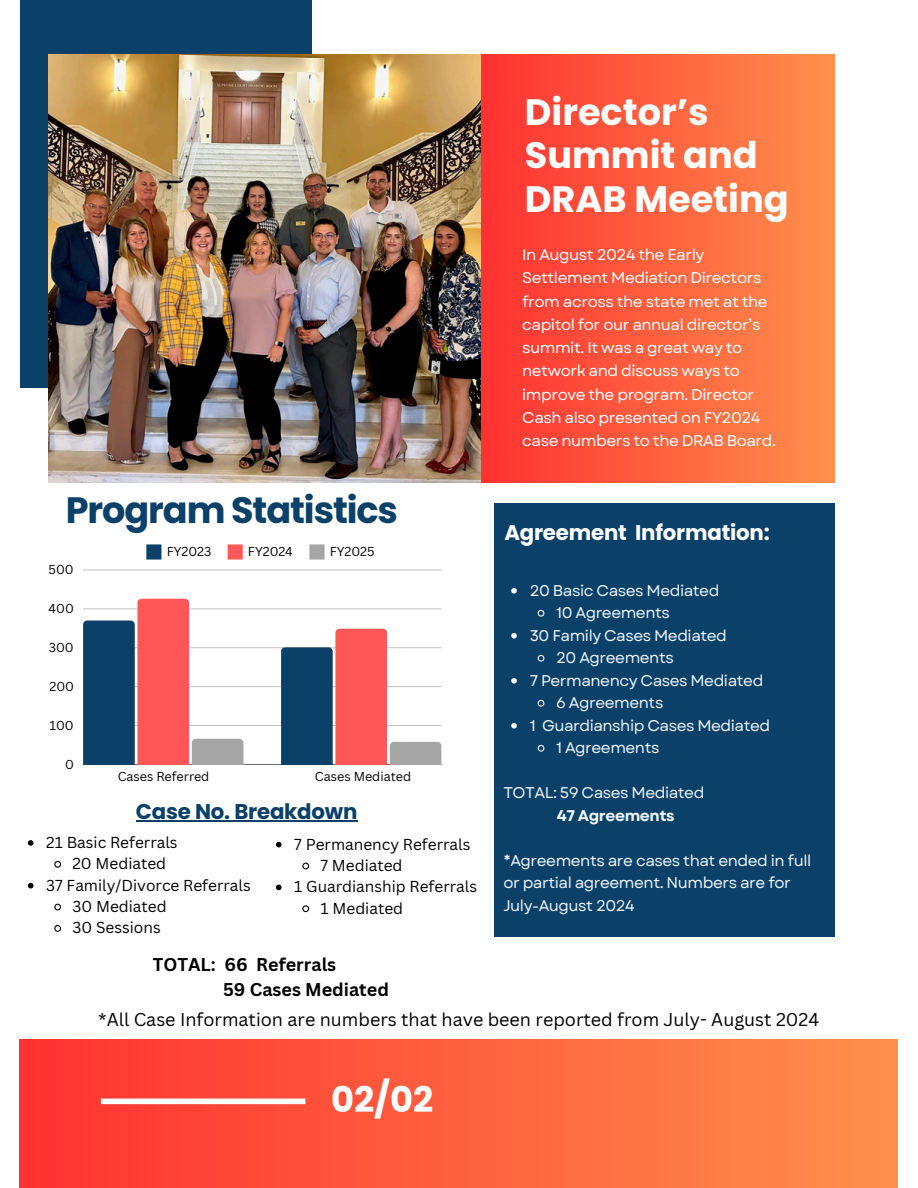
<style>
.page{position:relative;width:918px;height:1188px;background:#fff}
.page>*{position:absolute;margin:0;border:0;box-sizing:border-box;transform-origin:0 0}
.t1{font:700 36.75px/43.3px "Poppins";color:#fff}
.t2{font:700 36.75px "Poppins";letter-spacing:-.03em;color:#0b4068}
.t3{font:700 35.25px "Poppins";color:#fff}
.t4{font:700 21.3px "Poppins";letter-spacing:-.01em;color:#fff}
.t5{font:700 21.3px "Poppins";letter-spacing:-.01em;color:#0b4068}
.t6{font:18px "Canva Sans";color:#000}
.t7{font:700 18px/24.8px "Canva Sans";color:#000}
.t8{font:15.45px/22.5px "Garet";letter-spacing:-.03em;color:#eff8ff}
.t9{font:15.45px/23.2px "Garet";letter-spacing:-.03em;color:#fff}
.t10{font:15.45px "Canva Sans";color:#000}
.t11{font:700 15.45px "Garet";letter-spacing:-.03em;color:#eff8ff}
.t12{font:12.6px "Canva Sans";color:#000}
</style>
<div class="page">
<div style="left:480px;top:55px;width:354px;height:427px;background:linear-gradient(to right,#ff3131,#ff904d)"></div>
<div style="left:20px;top:0;width:292px;height:388px;background:#0b4068"></div>
<div style="left:20px;top:1039px;width:878px;height:149px;background:linear-gradient(to right,#ff3131,#ff904d)"></div>
<div style="left:494px;top:504px;width:340px;height:433px;background:#0b4068"></div>
<div style="left:101px;top:1099px;width:204px;height:5px;background:#fff"></div>
<img style="left:48px;top:55px;width:432px;height:427px">
<svg style="left:511px;top:588px;width:6px;height:6px"></svg>
<svg style="left:537px;top:609px;width:8px;height:8px"></svg>
<svg style="left:511px;top:633px;width:6px;height:6px"></svg>
<svg style="left:537px;top:654px;width:8px;height:8px"></svg>
<svg style="left:511px;top:678px;width:6px;height:6px"></svg>
<svg style="left:537px;top:699px;width:8px;height:8px"></svg>
<svg style="left:511px;top:723px;width:6px;height:6px"></svg>
<svg style="left:537px;top:744px;width:8px;height:8px"></svg>
<svg style="left:146px;top:544px;width:15px;height:16px"></svg>
<svg style="left:228px;top:544px;width:15px;height:16px"></svg>
<svg style="left:309px;top:544px;width:16px;height:16px"></svg>
<hr style="left:83px;top:764px;width:358px;height:1px;background:#000;opacity:.6">
<hr style="left:83px;top:725px;width:358px;height:1px;background:#c1c1c1">
<hr style="left:83px;top:686px;width:358px;height:1px;background:#c8c8c8">
<hr style="left:83px;top:647px;width:358px;height:1px;background:#d0d0d0">
<hr style="left:83px;top:609px;width:358px;height:1px;background:#e8e8e8">
<hr style="left:83px;top:570px;width:358px;height:1px;background:#e0e0e0">
<svg style="left:83px;top:599px;width:160px;height:165px"></svg>
<svg style="left:281px;top:629px;width:160px;height:135px"></svg>
<svg style="left:28px;top:840px;width:5px;height:6px"></svg>
<svg style="left:54px;top:860px;width:8px;height:8px"></svg>
<svg style="left:28px;top:883px;width:5px;height:5px"></svg>
<svg style="left:54px;top:903px;width:7px;height:8px"></svg>
<svg style="left:54px;top:925px;width:8px;height:7px"></svg>
<svg style="left:276px;top:842px;width:6px;height:5px"></svg>
<svg style="left:302px;top:862px;width:8px;height:8px"></svg>
<svg style="left:276px;top:885px;width:6px;height:5px"></svg>
<svg style="left:302px;top:905px;width:8px;height:8px"></svg>
<hr style="left:136px;top:820px;width:221px;height:1px;background:#0b4068">
<p class="t1" style="left:525px;top:90px;width:265px">Director’s<br>Summit and<br>DRAB Meeting</p>
<h4 class="t2" style="left:66px;top:485px;width:334px">Program Statistics</h4>
<p class="t12" style="left:49px;top:561px;width:27px">500</p>
<p class="t12" style="left:49px;top:600px;width:27px">400</p>
<p class="t12" style="left:49px;top:639px;width:27px">300</p>
<p class="t12" style="left:49px;top:678px;width:26px">200</p>
<p class="t12" style="left:50px;top:717px;width:26px">100</p>
<p class="t12" style="left:65px;top:755px;width:10px">0</p>
<p class="t12" style="left:167px;top:543px;width:46px">FY2023</p>
<p class="t12" style="left:248px;top:543px;width:46px">FY2024</p>
<p class="t12" style="left:330px;top:543px;width:46px">FY2025</p>
<p class="t12" style="left:118px;top:768px;width:93px">Cases Referred</p>
<p class="t12" style="left:315px;top:768px;width:98px">Cases Mediated</p>
<h1 class="t5" style="left:136px;top:797px;width:223px">Case No. Breakdown</h1>
<p class="t10" style="left:46px;top:831px;width:133px">21 Basic Referrals</p>
<p class="t10" style="left:73px;top:853px;width:95px">20 Mediated</p>
<p class="t10" style="left:46px;top:874px;width:206px">37 Family/Divorce Referrals</p>
<p class="t10" style="left:73px;top:896px;width:96px">30 Mediated</p>
<p class="t10" style="left:73px;top:917px;width:90px">30 Sessions</p>
<p class="t10" style="left:294px;top:833px;width:178px">7 Permanency Referrals</p>
<p class="t10" style="left:321px;top:855px;width:83px">7 Mediated</p>
<p class="t10" style="left:294px;top:876px;width:184px">1 Guardianship Referrals</p>
<p class="t10" style="left:321px;top:897px;width:84px">1 Mediated</p>
<h5 class="t7" style="left:223px;top:952px;width:167px;text-indent:-70px">TOTAL: 66 Referrals<br>59 Cases Mediated</h5>
<p class="t9" style="left:522px;top:243px;width:256px">In August 2024 the Early<br>Settlement Mediation Directors from across the state met at the capitol for our annual director’s summit. It was a great way to network and discuss ways to improve the program. Director<br>Cash also presented on FY2024 case numbers to the DRAB Board.</p>
<h3 class="t4" style="left:504px;top:518px;width:267px">Agreement Information:</h3>
<p class="t8" style="left:530px;top:579px;width:191px">20 Basic Cases Mediated</p>
<h2 class="t8" style="left:556px;top:602px;width:115px">10 Agreements</h2>
<h3 class="t8" style="left:530px;top:624px;width:199px">30 Family Cases Mediated</h3>
<p class="t8" style="left:556px;top:647px;width:119px">20 Agreements</p>
<p class="t8" style="left:530px;top:669px;width:235px">7 Permanency Cases Mediated</p>
<p class="t8" style="left:556px;top:692px;width:109px">6 Agreements</p>
<p class="t8" style="left:530px;top:714px;width:242px">1 Guardianship Cases Mediated</p>
<p class="t8" style="left:556px;top:737px;width:105px">1 Agreements</p>
<p class="t8" style="left:503px;top:782px;width:203px">TOTAL: 59 Cases Mediated</p>
<p class="t11" style="left:557px;top:804px;width:119px">47 Agreements</p>
<p class="t8" style="left:503px;top:849px;width:309px">*Agreements are cases that ended in full or partial agreement. Numbers are for<br>July-August 2024</p>
<p class="t6" style="left:98px;top:1007px;width:722px">*All Case Information are numbers that have been reported from July- August 2024</p>
<h2 class="t3" style="left:331px;top:1075px;width:104px">02/02</h2>
</div>
